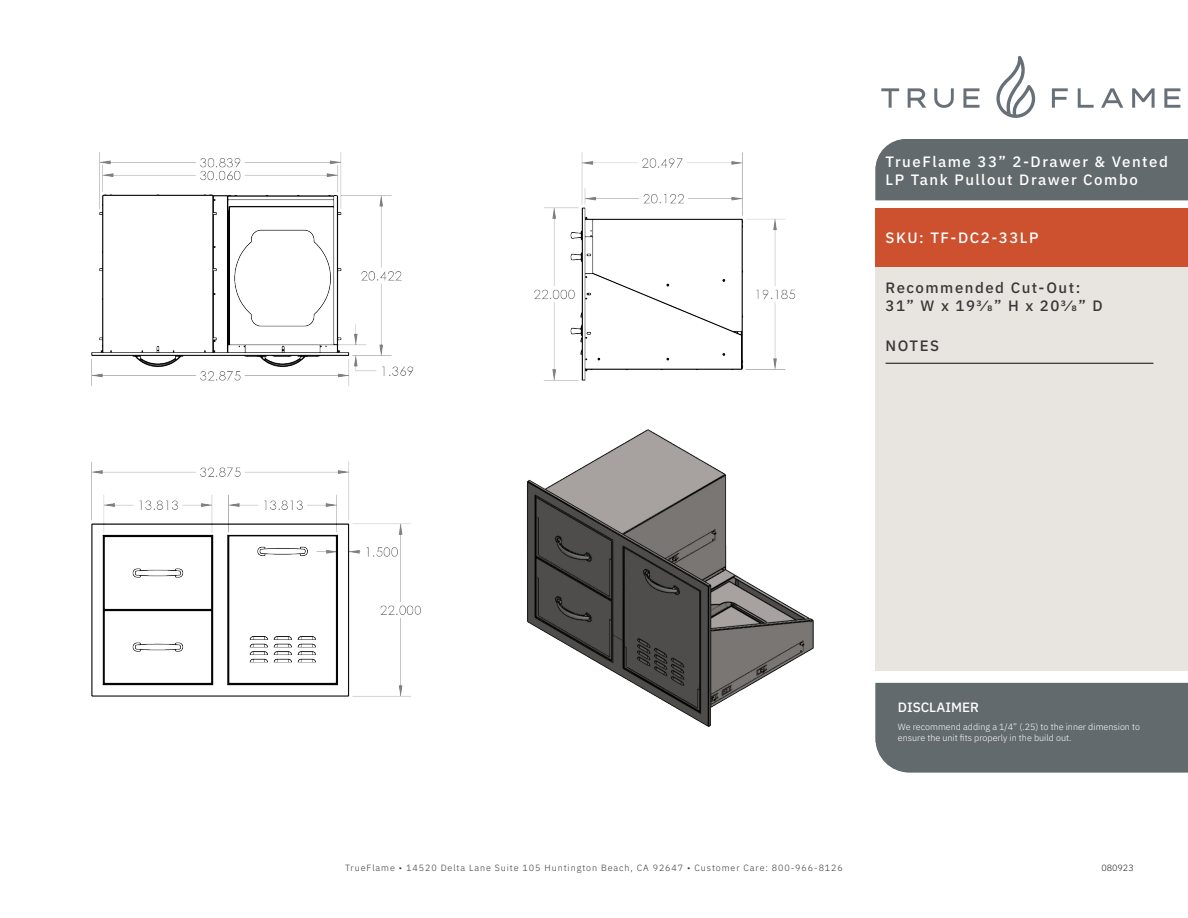
<style>
.page{position:relative;width:1188px;height:918px;background:#fff}
.page>*{position:absolute;margin:0;border:0;box-sizing:border-box;transform-origin:0 0}
.t1{font:500 15px/18px "IBM Plex Sans";letter-spacing:.1em;color:#fff}
.t2{font:500 15px "IBM Plex Sans";letter-spacing:.1em;color:#363736}
.t3{font:500 13.5px "IBM Plex Sans";color:#fff}
.t4{font:300 9px/10.8px "IBM Plex Sans";color:#fff}
.t5{font:300 9px "IBM Plex Sans";letter-spacing:.1em;color:#363736}
.t6{font:300 9px "IBM Plex Sans";color:#231f20}
</style>
<div class="page">
<div style="left:876px;top:683px;width:312px;height:90px;background:#636a6d"></div>
<div style="left:876px;top:209px;width:312px;height:59px;background:#cd512f"></div>
<div style="left:876px;top:268px;width:312px;height:403px;background:#e8e4e0"></div>
<div style="left:876px;top:139px;width:312px;height:61px;background:#636a6d"></div>
<hr style="left:886px;top:363px;width:267px;height:1px;background:#231f20">
<svg style="left:996px;top:56px;width:39px;height:62px"></svg>
<svg style="left:881px;top:88px;width:18px;height:20px"></svg>
<svg style="left:908px;top:88px;width:18px;height:20px"></svg>
<svg style="left:934px;top:88px;width:20px;height:20px"></svg>
<svg style="left:963px;top:88px;width:16px;height:20px"></svg>
<svg style="left:1052px;top:88px;width:16px;height:20px"></svg>
<svg style="left:1078px;top:88px;width:16px;height:20px"></svg>
<svg style="left:1101px;top:88px;width:22px;height:20px"></svg>
<svg style="left:1132px;top:88px;width:23px;height:20px"></svg>
<svg style="left:1164px;top:88px;width:16px;height:20px"></svg>
<img style="left:91px;top:152px;width:723px;height:575px">
<p class="t1" style="left:886px;top:152px;width:284px">TrueFlame 33” 2-Drawer &amp; Vented<br>LP Tank Pullout Drawer Combo</p>
<p class="t1" style="left:886px;top:228px;width:154px">SKU: TF-DC2-33LP</p>
<p class="t2" style="left:886px;top:276px;width:196px">Recommended Cut-Out:</p>
<p class="t2" style="left:886px;top:294px;width:219px">31” W x 193/8” H x 203/8” D</p>
<p class="t2" style="left:886px;top:334px;width:55px">NOTES</p>
<p class="t5" style="left:345px;top:861px;width:499px">TrueFlame • 14520 Delta Lane Suite 105 Huntington Beach, CA 92647 • Customer Care: 800-966-8126</p>
<p class="t3" style="left:898px;top:697px;width:83px">DISCLAIMER</p>
<p class="t4" style="left:898px;top:720px;width:244px">We recommend adding a 1/4” (.25) to the inner dimension to ensure the unit fits properly in the build out.</p>
<p class="t6" style="left:1101px;top:861px;width:34px">080923</p>
</div>
